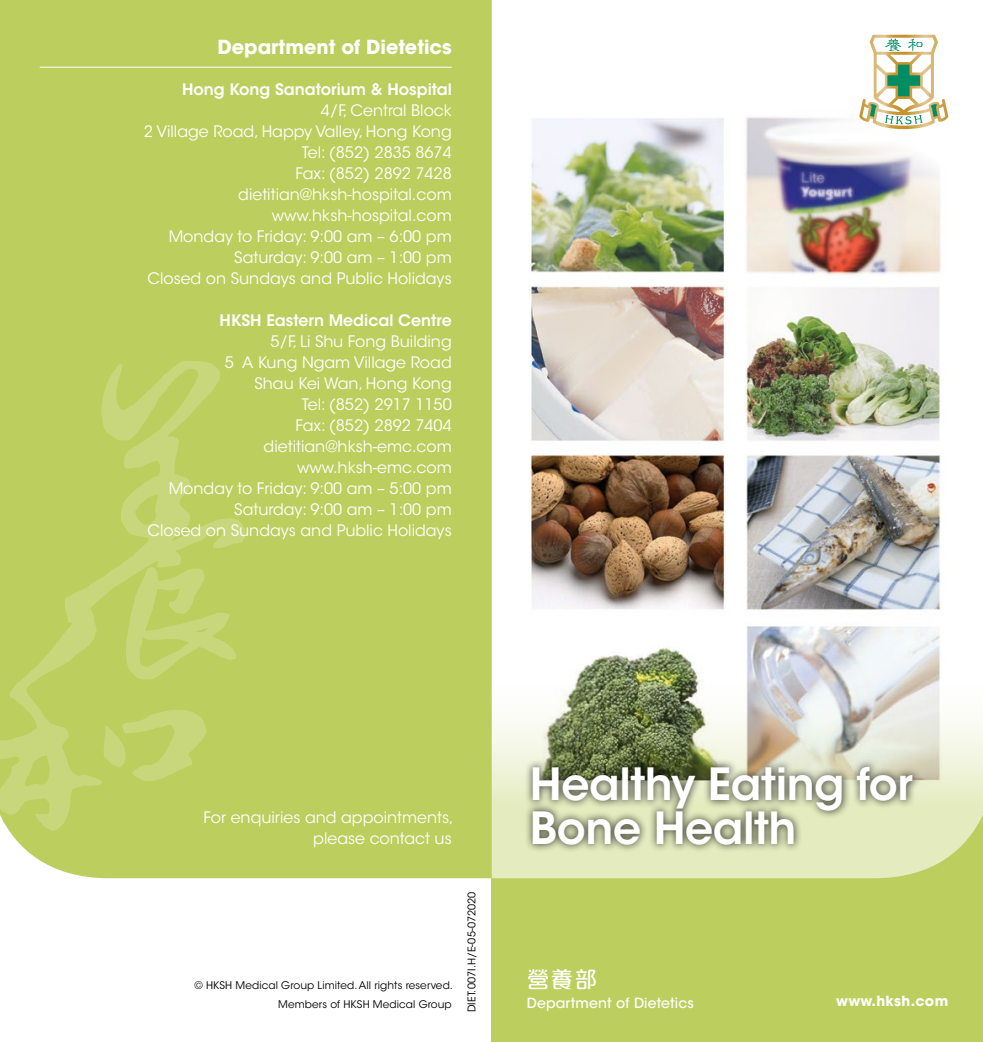
<style>
.page{position:relative;width:983px;height:1042px;background:#fff}
.page>*{position:absolute;margin:0;border:0;box-sizing:border-box;transform-origin:0 0}
.t1{font:600 44.1px/43.8px "ITC Avant Garde Std";letter-spacing:-.01em;color:#fff}
.t2{font:500 22.75px "M Elle HK";color:#fff}
.t3{font:700 19.25px "ITC Avant Garde Std";color:#fff}
.t4{font:15.75px/21px "ITC Avant Garde Std";color:#fff;text-align:right}
.t5{font:600 15.75px "ITC Avant Garde Std";color:#fff}
.t6{font:500 14px "ITC Avant Garde Std";letter-spacing:.01em;color:#fff}
.t7{font:700 14px "ITC Avant Garde Std";letter-spacing:.025em;color:#fff}
.t8{font:10.5px "ITC Avant Garde Std";letter-spacing:.01em;color:#000}
</style>
<div class="page">
<div style="left:491px;top:0;width:491px;height:1042px;background:#bcce5d"></div>
<img style="left:491px;top:0;width:491px;height:878px">
<div style="left:0;top:0;width:491px;height:878px;background:#bcce5d"></div>
<svg style="left:0;top:360px;width:246px;height:472px;background:#bfd064"></svg>
<hr style="left:40px;top:67px;width:411px;height:1px;background:#fff">
<div style="left:524px;top:758px;width:397px;height:95px;background:#000;opacity:.7"></div>
<img style="left:673px;top:0;width:309px;height:260px">
<svg style="left:859px;top:35px;width:88px;height:94px;background:#d7dbc1"></svg>
<p class="t3" style="left:217px;top:34px;width:236px">Department of Dietetics</p>
<p class="t5" style="left:182px;top:79px;width:271px">Hong Kong Sanatorium &amp; Hospital</p>
<p class="t4" style="left:144px;top:100px;width:309px">4/F, Central Block<br>2 Village Road, Happy Valley, Hong Kong<br>Tel: (852) 2835 8674<br>Fax: (852) 2892 7428 dietitian@hksh-hospital.com www.hksh-hospital.com<br>Monday to Friday: 9:00 am – 6:00 pm<br>Saturday: 9:00 am – 1:00 pm<br>Closed on Sundays and Public Holidays</p>
<p class="t5" style="left:219px;top:310px;width:233px">HKSH Eastern Medical Centre</p>
<p class="t4" style="left:147px;top:331px;width:306px">5/F, Li Shu Fong Building<br>5 A Kung Ngam Village Road<br>Shau Kei Wan, Hong Kong<br>Tel: (852) 2917 1150<br>Fax: (852) 2892 7404 dietitian@hksh-emc.com www.hksh-emc.com<br>Monday to Friday: 9:00 am – 5:00 pm<br>Saturday: 9:00 am – 1:00 pm<br>Closed on Sundays and Public Holidays</p>
<p class="t4" style="left:203px;top:806px;width:251px">For enquiries and appointments, please contact us</p>
<p class="t8" style="left:194px;top:979px;width:260px">© HKSH Medical Group Limited. All rights reserved.</p>
<p class="t8" style="left:278px;top:997px;width:175px">Members of HKSH Medical Group</p>
<p class="t8" style="left:465px;top:1012px;width:122px;rotate:-90deg">DIET.007I.H/E-05-072020</p>
<h1 class="t1" style="left:530px;top:762px;width:384px">Healthy Eating for<br>Bone Health</h1>
<h2 class="t2" style="left:526px;top:968px;width:72px">營養部</h2>
<p class="t6" style="left:526px;top:994px;width:169px">Department of Dietetics</p>
<p class="t7" style="left:835px;top:992px;width:114px">www.hksh.com</p>
</div>
